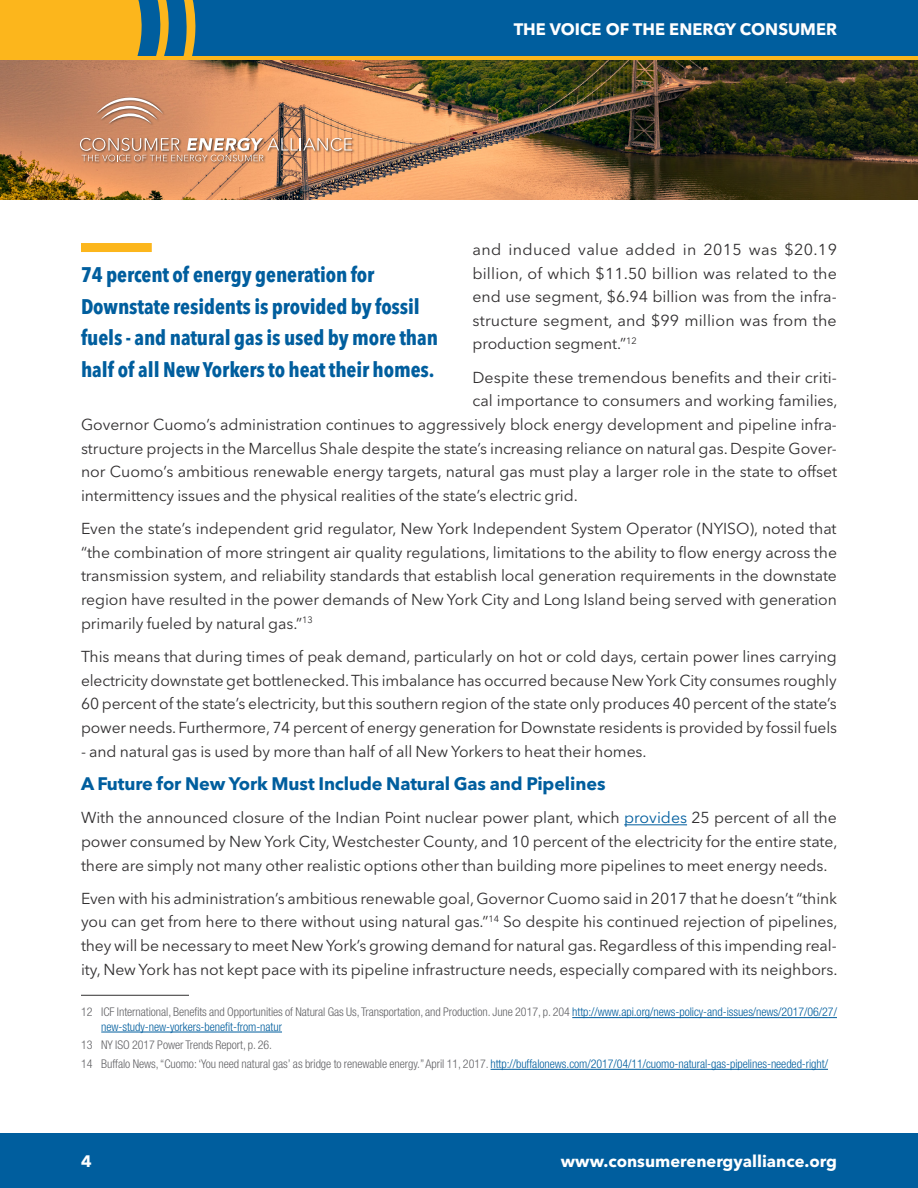
<style>
.page{position:relative;width:918px;height:1188px;background:#fff}
.page>*{position:absolute;margin:0;border:0;box-sizing:border-box;transform-origin:0 0}
.Quotes{font:700 condensed 21px/31.5px "Avenir Next LT Pro";letter-spacing:-.005em;color:#005e9e}
.Subtitle{font:700 18px "Avenir Next LT Pro";letter-spacing:-.005em;color:#005e9e}
.t1{font:700 16.5px "Avenir Next LT Pro";color:#fff}
.paragraph{font:15.75px/23.7px "Avenir Next LT Pro";letter-spacing:-.005em;color:#312f30;text-align:justify}
.Footnote_text{font:300 condensed 12px/14.4px "Helvetica Neue LT Std";letter-spacing:-.005em;color:#636366}
.s1{color:#005e9e}
</style>
<div class="page">
<img style="left:0;top:60px;width:918px;height:139px">
<div style="left:3px;top:0;width:915px;height:58px;background:#005e9e"></div>
<div style="left:0;top:0;width:142px;height:56px;background:#fcb61c"></div>
<svg style="left:156px;top:0;width:13px;height:56px"></svg>
<svg style="left:183px;top:0;width:13px;height:56px"></svg>
<div style="left:0;top:1133px;width:918px;height:55px;background:#005e9e"></div>
<hr style="left:0;top:56px;width:918px;height:4px;background:#fcb61c">
<div style="left:79px;top:97px;width:276px;height:67px;background:#231f20;opacity:.75"></div>
<svg style="left:80px;top:138px;width:272px;height:23px;background:#cf9e7f"></svg>
<svg style="left:96px;top:98px;width:67px;height:26px;background:#c9987e"></svg>
<hr style="left:624px;top:824px;width:63px;height:1px;background:#005e9e">
<hr style="left:81px;top:995px;width:108px;height:1px;background:#312f30">
<hr style="left:572px;top:1017px;width:265px;height:1px;background:#005e9e">
<hr style="left:101px;top:1032px;width:181px;height:1px;background:#005e9e">
<hr style="left:491px;top:1069px;width:337px;height:1px;background:#005e9e">
<div style="left:81px;top:243px;width:71px;height:9px;background:#fcb61c"></div>
<p class="t1" style="left:514px;top:19px;width:325px">THE VOICE OF THE ENERGY CONSUMER</p>
<p class="paragraph" style="left:472px;top:238px;width:366px">and induced value added in 2015 was $20.19 billion, of which $11.50 billion was related to the end use segment, $6.94 billion was from the infra&shy;structure segment, and $99 million was from the production segment.”<sup>12</sup></p>
<p class="paragraph" style="left:472px;top:365px;width:366px">Despite these tremendous benefits and their criti-</p>
<p class="paragraph" style="left:472px;top:389px;width:367px">cal importance to consumers and working families,</p>
<p class="paragraph" style="left:81px;top:413px;width:758px">Governor Cuomo’s administration continues to aggressively block energy development and pipeline infra-</p>
<p class="paragraph" style="left:81px;top:436px;width:758px">structure projects in the Marcellus Shale despite the state’s increasing reliance on natural gas. Despite Gover-</p>
<p class="paragraph" style="left:81px;top:460px;width:758px">nor Cuomo’s ambitious renewable energy targets, natural gas must play a larger role in the state to offset</p>
<p class="paragraph" style="left:81px;top:484px;width:498px">intermittency issues and the physical realities of the state’s electric grid.</p>
<p class="paragraph" style="left:81px;top:517px;width:758px">Even the state’s independent grid regulator, New York Independent System Operator (NYISO), noted that “the combination of more stringent air quality regulations, limitations to the ability to flow energy across the transmission system, and reliability standards that establish local generation requirements in the downstate region have resulted in the power demands of New York City and Long Island being served with generation primarily fueled by natural gas.”<sup>13</sup></p>
<p class="paragraph" style="left:81px;top:645px;width:758px">This means that during times of peak demand, particularly on hot or cold days, certain power lines carrying electricity downstate get bottlenecked. This imbalance has occurred because New York City consumes roughly 60 percent of the state’s electricity, but this southern region of the state only produces 40 percent of the state’s power needs. Furthermore, 74 percent of energy generation for Downstate residents is provided by fossil fuels</p>
<p class="paragraph" style="left:81px;top:739px;width:567px">- and natural gas is used by more than half of all New Yorkers to heat their homes.</p>
<p class="Subtitle" style="left:81px;top:773px;width:526px">A Future for New York Must Include Natural Gas and Pipelines</p>
<p class="paragraph" style="left:81px;top:806px;width:758px">With the announced closure of the Indian Point nuclear power plant, which <span class="s1">provides</span> 25 percent of all the power consumed by New York City, Westchester County, and 10 percent of the electricity for the entire state, there are simply not many other realistic options other than building more pipelines to meet energy needs.</p>
<p class="paragraph" style="left:81px;top:887px;width:758px">Even with his administration’s ambitious renewable goal, Governor Cuomo said in 2017 that he doesn’t “think you can get from here to there without using natural gas.”<sup>14</sup> So despite his continued rejection of pipelines, they will be necessary to meet New York’s growing demand for natural gas. Regardless of this impending real&shy;ity, New York has not kept pace with its pipeline infrastructure needs, especially compared with its neighbors.</p>
<p class="Footnote_text" style="left:101px;top:1005px;width:737px;text-indent:-20px">12 ICF International, Benefits and Opportunities of Natural Gas Us, Transportation, and Production. June 2017, p. 204 <span class="s1">http://www.api.org/news-policy-and-issues/news/2017/06/27/ new-study-new-yorkers-benefit-from-natur</span></p>
<p class="Footnote_text" style="left:81px;top:1038px;width:193px">13 NY ISO 2017 Power Trends Report, p. 26.</p>
<p class="Footnote_text" style="left:81px;top:1057px;width:749px">14 Buffalo News, “Cuomo: ‘You need natural gas’ as bridge to renewable energy.” April 11, 2017. <span class="s1">http://buffalonews.com/2017/04/11/cuomo-natural-gas-pipelines-needed-right/</span></p>
<p class="Quotes" style="left:81px;top:259px;width:359px">74 percent of energy generation for Downstate residents is provided by fossil fuels - and natural gas is used by more than half of all New Yorkers to heat their homes.</p>
<p class="t1" style="left:81px;top:1151px;width:12px">4</p>
<p class="t1" style="left:561px;top:1151px;width:278px">www.consumerenergyalliance.org</p>
</div>
